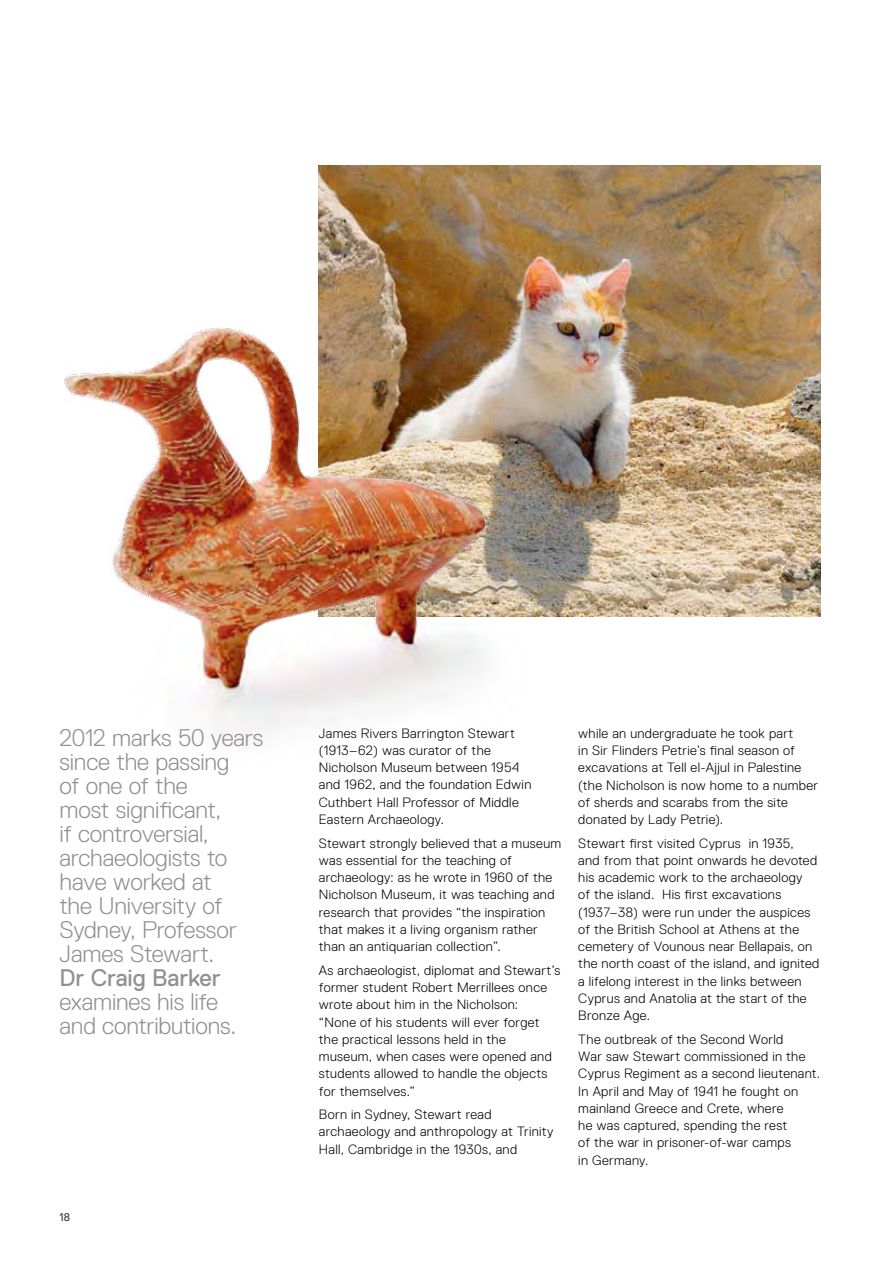
<style>
.page{position:relative;width:893px;height:1263px;background:#fff}
.page>*{position:absolute;margin:0;border:0;box-sizing:border-box;transform-origin:0 0}
.t1{font:300 24px/24px "Replica Std";letter-spacing:-.01em;color:#939091}
.t2{font:24px "Replica Std";letter-spacing:-.005em;color:#939091}
.t3{font:300 13.5px/17.2px "Replica Std";letter-spacing:.025em;color:#000}
.t4{font:11.25px "Replica Std";color:#414042}
</style>
<div class="page">
<img style="left:318px;top:166px;width:503px;height:451px">
<img style="left:64px;top:300px;width:471px;height:440px">
<h1 class="t1" style="left:60px;top:726px;width:205px">2012 marks 50 years since the passing<br>of one of the<br>most significant,<br>if controversial, archaeologists to have worked at<br>the University of<br>Sydney, Professor<br>James Stewart.</h1>
<h1 class="t2" style="left:60px;top:964px;width:163px">Dr Craig Barker</h1>
<h1 class="t1" style="left:60px;top:990px;width:178px">examines his life and contributions.</h1>
<p class="t4" style="left:60px;top:1211px;width:12px">18</p>
<p class="t3" style="left:319px;top:724px;width:214px">James Rivers Barrington Stewart (1913–62) was curator of the<br>Nicholson Museum between 1954 and 1962, and the foundation Edwin<br>Cuthbert Hall Professor of Middle<br>Eastern Archaeology.</p>
<p class="t3" style="left:319px;top:834px;width:244px">Stewart strongly believed that a museum was essential for the teaching of archaeology: as he wrote in 1960 of the Nicholson Museum, it was teaching and research that provides “the inspiration that makes it a living organism rather than an antiquarian collection”.</p>
<p class="t3" style="left:319px;top:961px;width:243px">As archaeologist, diplomat and Stewart’s former student Robert Merrillees once wrote about him in the Nicholson:<br>“None of his students will ever forget the practical lessons held in the museum, when cases were opened and students allowed to handle the objects for themselves.”</p>
<p class="t3" style="left:319px;top:1106px;width:236px">Born in Sydney, Stewart read archaeology and anthropology at Trinity<br>Hall, Cambridge in the 1930s, and</p>
<p class="t3" style="left:578px;top:724px;width:241px">while an undergraduate he took part<br>in Sir Flinders Petrie’s final season of excavations at Tell el-Ajjul in Palestine (the Nicholson is now home to a number of sherds and scarabs from the site donated by Lady Petrie).</p>
<p class="t3" style="left:578px;top:834px;width:243px">Stewart first visited Cyprus in 1935,<br>and from that point onwards he devoted his academic work to the archaeology<br>of the island. His first excavations (1937–38) were run under the auspices of the British School at Athens at the cemetery of Vounous near Bellapais, on the north coast of the island, and ignited a lifelong interest in the links between Cyprus and Anatolia at the start of the Bronze Age.</p>
<p class="t3" style="left:578px;top:1031px;width:243px">The outbreak of the Second World<br>War saw Stewart commissioned in the<br>Cyprus Regiment as a second lieutenant.<br>In April and May of 1941 he fought on mainland Greece and Crete, where<br>he was captured, spending the rest<br>of the war in prisoner-of-war camps<br>in Germany.</p>
</div>
